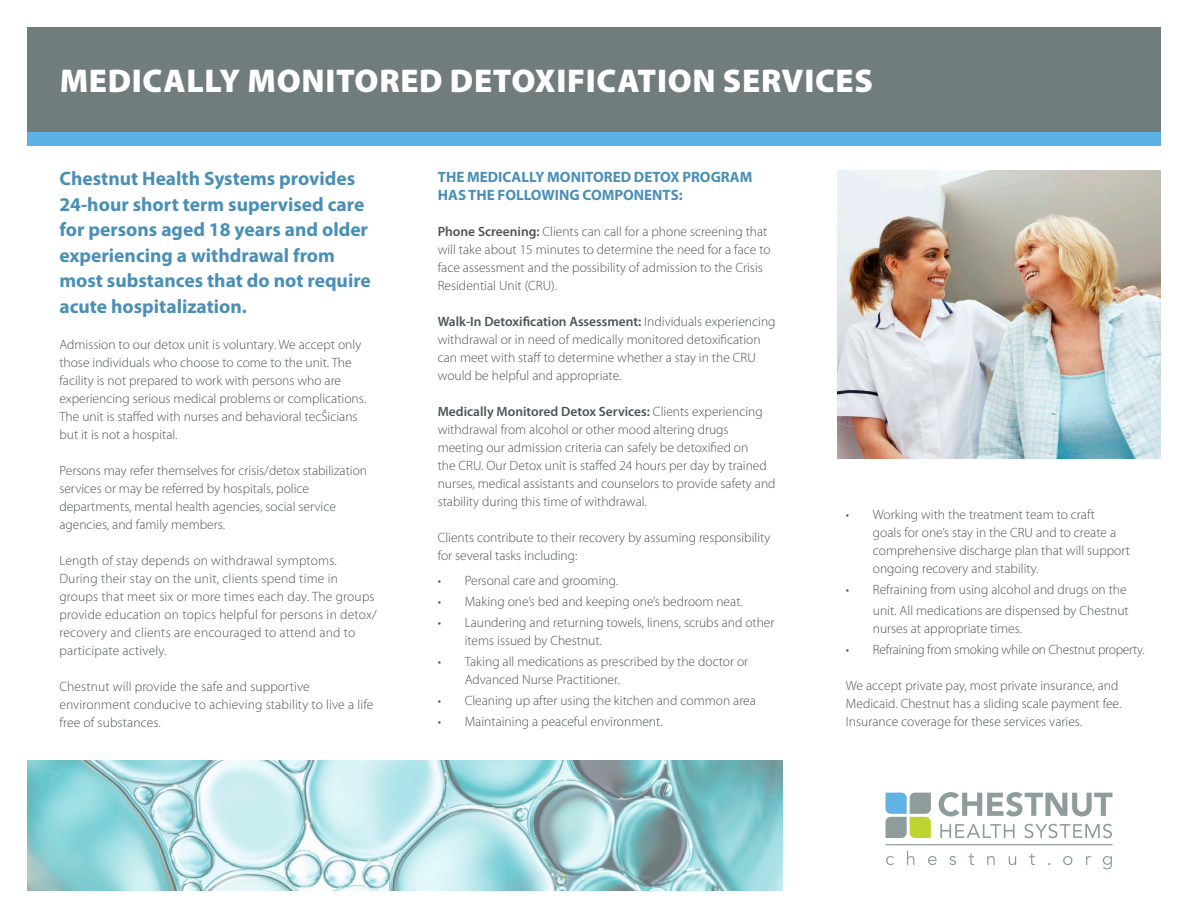
<style>
.page{position:relative;width:1188px;height:918px;background:#fff}
.page>*{position:absolute;margin:0;border:0;box-sizing:border-box;transform-origin:0 0}
.t1{font:900 33px "Myriad Pro";letter-spacing:.02em;color:#fff}
.body{font:700 19.5px/25.5px "Myriad Pro";color:#4a8fb6}
.body-2{font:700 15px/18px "Myriad Pro";color:#4a8fb6}
.body-3{font:300 13.5px/18px "Myriad Pro";color:#4d5357}
.body-4{font:300 13.5px "Myriad Pro";letter-spacing:-.02em;color:#4d5357}
.s1{font-weight:600}
</style>
<div class="page">
<img style="left:837px;top:171px;width:324px;height:288px">
<img style="left:28px;top:761px;width:755px;height:130px">
<div style="left:27px;top:27px;width:1134px;height:105px;background:#717d7d"></div>
<div style="left:27px;top:132px;width:1134px;height:14px;background:#5db2e4"></div>
<hr style="left:885px;top:844px;width:228px;height:1px;background:#8e9d9c">
<svg style="left:939px;top:792px;width:174px;height:24px"></svg>
<svg style="left:940px;top:824px;width:75px;height:14px"></svg>
<svg style="left:1024px;top:824px;width:88px;height:14px"></svg>
<svg style="left:885px;top:793px;width:46px;height:45px;background:#a1bca4"></svg>
<svg style="left:886px;top:856px;width:8px;height:9px"></svg>
<svg style="left:907px;top:851px;width:7px;height:14px"></svg>
<svg style="left:928px;top:856px;width:9px;height:9px"></svg>
<svg style="left:949px;top:856px;width:7px;height:9px"></svg>
<svg style="left:969px;top:854px;width:5px;height:11px"></svg>
<svg style="left:987px;top:856px;width:8px;height:9px"></svg>
<svg style="left:1009px;top:856px;width:7px;height:9px"></svg>
<svg style="left:1029px;top:854px;width:6px;height:11px"></svg>
<svg style="left:1063px;top:856px;width:9px;height:9px"></svg>
<svg style="left:1086px;top:856px;width:5px;height:9px"></svg>
<svg style="left:1103px;top:856px;width:9px;height:13px"></svg>
<p class="t1" style="left:60px;top:62px;width:815px">MEDICALLY MONITORED DETOXIFICATION SERVICES</p>
<p class="body" style="left:59px;top:166px;width:313px">Chestnut Health Systems provides<br>24-hour short term supervised care for persons aged 18 years and older experiencing a withdrawal from most substances that do not require acute hospitalization.</p>
<p class="body-3" style="left:59px;top:336px;width:308px">Admission to our detox unit is voluntary. We accept only those individuals who choose to come to the unit. The facility is not prepared to work with persons who are experiencing serious medical problems or complications.<br>The unit is staffed with nurses and behavioral technicians but it is not a hospital.</p>
<p class="body-3" style="left:59px;top:462px;width:309px">Persons may refer themselves for crisis/detox stabilization services or may be referred by hospitals, police departments, mental health agencies, social service agencies, and family members.</p>
<p class="body-3" style="left:59px;top:552px;width:319px">Length of stay depends on withdrawal symptoms.<br>During their stay on the unit, clients spend time in groups that meet six or more times each day. The groups provide education on topics helpful for persons in detox/ recovery and clients are encouraged to attend and to participate actively.</p>
<p class="body-3" style="left:59px;top:678px;width:316px">Chestnut will provide the safe and supportive environment conducive to achieving stability to live a life free of substances.</p>
<p class="body-2" style="left:438px;top:168px;width:316px">THE MEDICALLY MONITORED DETOX PROGRAM<br>HAS THE FOLLOWING COMPONENTS:</p>
<p class="body-3" style="left:438px;top:223px;width:335px"><span class="s1">Phone Screening:</span> Clients can call for a phone screening that will take about 15 minutes to determine the need for a face to face assessment and the possibility of admission to the Crisis Residential Unit (CRU).</p>
<p class="body-3" style="left:438px;top:313px;width:339px"><span class="s1">Walk-In Detoxification Assessment:</span> Individuals experiencing withdrawal or in need of medically monitored detoxification can meet with staff to determine whether a stay in the CRU would be helpful and appropriate.</p>
<p class="body-3" style="left:438px;top:403px;width:339px"><span class="s1">Medically Monitored Detox Services:</span> Clients experiencing withdrawal from alcohol or other mood altering drugs meeting our admission criteria can safely be detoxified on<br>the CRU. Our Detox unit is staffed 24 hours per day by trained nurses, medical assistants and counselors to provide safety and stability during this time of withdrawal.</p>
<p class="body-3" style="left:438px;top:529px;width:334px">Clients contribute to their recovery by assuming responsibility for several tasks including:</p>
<p class="body-3" style="left:438px;top:572px;width:182px">• Personal care and grooming.</p>
<p class="body-3" style="left:438px;top:593px;width:307px">• Making one’s bed and keeping one’s bedroom neat.</p>
<p class="body-3" style="left:465px;top:614px;width:311px;text-indent:-27px">• Laundering and returning towels, linens, scrubs and other items issued by Chestnut.</p>
<p class="body-3" style="left:465px;top:653px;width:285px;text-indent:-27px">• Taking all medications as prescribed by the doctor or<br>Advanced Nurse Practitioner.</p>
<p class="body-3" style="left:438px;top:692px;width:320px">• Cleaning up after using the kitchen and common area</p>
<p class="body-3" style="left:438px;top:713px;width:227px">• Maintaining a peaceful environment.</p>
<p class="body-3" style="left:873px;top:506px;width:259px;text-indent:-27px">• Working with the treatment team to craft<br>goals for one’s stay in the CRU and to create a comprehensive discharge plan that will support ongoing recovery and stability.</p>
<p class="body-3" style="left:846px;top:580px;width:284px;line-height:21px;text-align:right">• Refraining from using alcohol and drugs on the unit. All medications are dispensed by Chestnut</p>
<p class="body-3" style="left:873px;top:620px;width:151px">nurses at appropriate times.</p>
<p class="body-4" style="left:846px;top:643px;width:300px">• Refraining from smoking while on Chestnut property.</p>
<p class="body-3" style="left:846px;top:677px;width:277px">We accept private pay, most private insurance, and<br>Medicaid. Chestnut has a sliding scale payment fee.</p>
<p class="body-3" style="left:846px;top:713px;width:238px">Insurance coverage for these services varies.</p>
</div>
